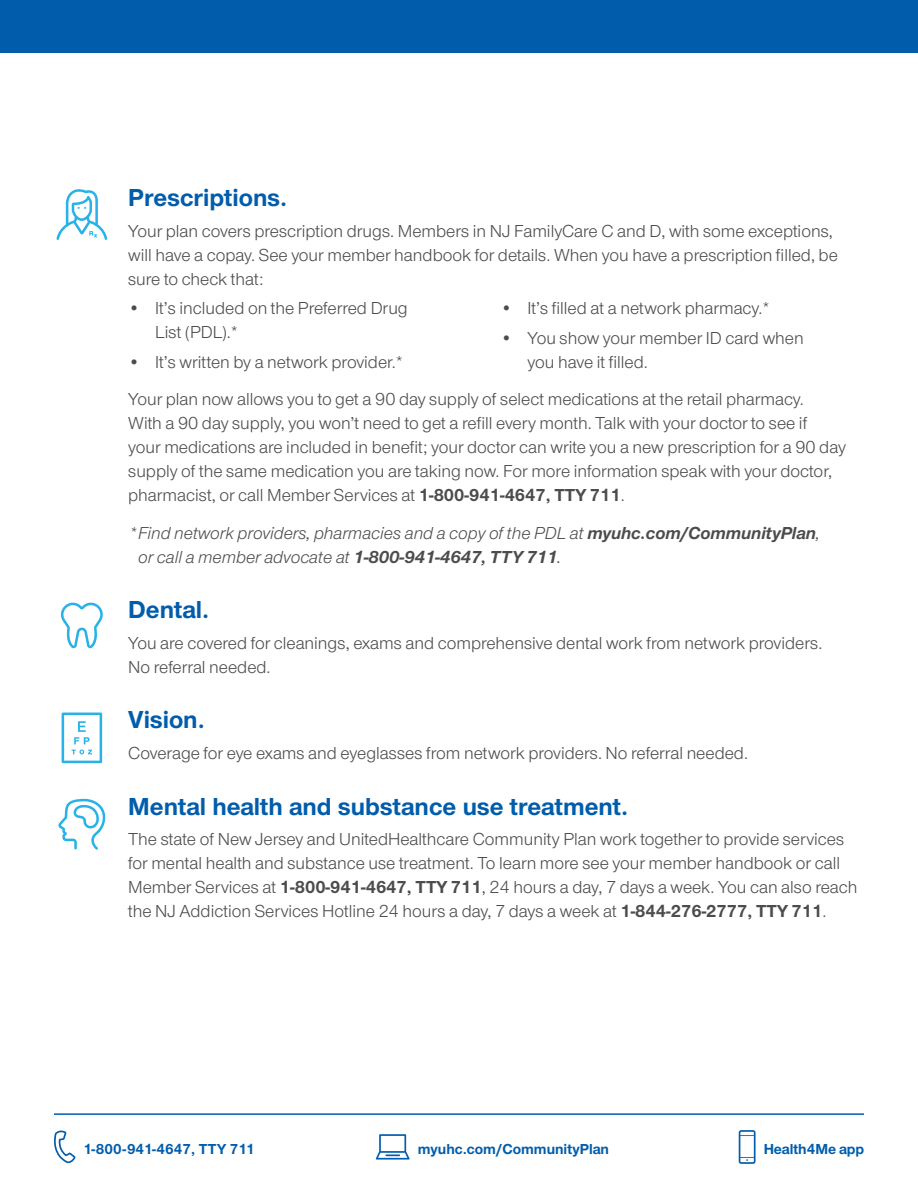
<style>
.page{position:relative;width:918px;height:1188px;background:#fff}
.page>*{position:absolute;margin:0;border:0;box-sizing:border-box;transform-origin:0 0}
.subhead___GSG___Base{font:700 25.5px "UHC Sans";color:#015dac}
.Body_AFTER_bullets{font:18px/24px "UHC Sans";color:#4c4c4c}
.Body___DkGray{font:18px/24px "UHC Sans";color:#4c4c4c}
.Body_BEFORE_bullets{font:18px/24px "UHC Sans";color:#4c4c4c}
.Body___DkGray-2{font:italic 18px/24px "UHC Sans";color:#4c4c4c}
.t1{font:700 15px "UHC Sans";color:#015dac}
.s1{font-weight:700}
</style>
<div class="page">
<svg style="left:54px;top:1131px;width:22px;height:32px"></svg>
<svg style="left:739px;top:1130px;width:17px;height:34px"></svg>
<svg style="left:376px;top:1134px;width:34px;height:26px"></svg>
<div style="left:0;top:0;width:918px;height:53px;background:#015dac"></div>
<hr style="left:54px;top:1113px;width:810px;height:2px;background:#015dac">
<svg style="left:61px;top:603px;width:42px;height:45px"></svg>
<svg style="left:58px;top:799px;width:48px;height:51px"></svg>
<svg style="left:62px;top:713px;width:40px;height:50px"></svg>
<svg style="left:56px;top:189px;width:51px;height:51px"></svg>
<p class="subhead___GSG___Base" style="left:128px;top:180px;width:161px">Prescriptions.</p>
<p class="Body_BEFORE_bullets" style="left:128px;top:218px;width:711px">Your plan covers prescription drugs. Members in NJ FamilyCare C and D, with some exceptions, will have a copay. See your member handbook for details. When you have a prescription filled, be sure to check that:</p>
<p class="Body_AFTER_bullets" style="left:155px;top:296px;width:254px;text-indent:-27px">• It’s included on the Preferred Drug<br>List (PDL).*</p>
<p class="Body_AFTER_bullets" style="left:128px;top:349px;width:278px">• It’s written by a network provider.*</p>
<p class="Body_AFTER_bullets" style="left:501px;top:296px;width:272px">• It’s filled at a network pharmacy.*</p>
<p class="Body_AFTER_bullets" style="left:528px;top:325px;width:278px;text-indent:-27px">• You show your member ID card when you have it filled.</p>
<p class="Body_AFTER_bullets" style="left:128px;top:386px;width:719px">Your plan now allows you to get a 90 day supply of select medications at the retail pharmacy.<br>With a 90 day supply, you won’t need to get a refill every month. Talk with your doctor to see if<br>your medications are included in benefit; your doctor can write you a new prescription for a 90 day supply of the same medication you are taking now. For more information speak with your doctor, pharmacist, or call Member Services at <span class="s1">1-800-941-4647, TTY 711</span>.</p>
<p class="Body___DkGray-2" style="left:138px;top:520px;width:683px;text-indent:-10px">*Find network providers, pharmacies and a copy of the PDL at <span class="s1">myuhc.com/CommunityPlan</span>, or call a member advocate at <span class="s1">1-800-941-4647, TTY 711</span>.</p>
<p class="subhead___GSG___Base" style="left:128px;top:592px;width:82px">Dental.</p>
<p class="Body___DkGray" style="left:128px;top:630px;width:696px">You are covered for cleanings, exams and comprehensive dental work from network providers.<br>No referral needed.</p>
<p class="subhead___GSG___Base" style="left:128px;top:703px;width:78px">Vision.</p>
<p class="Body___DkGray" style="left:128px;top:740px;width:621px">Coverage for eye exams and eyeglasses from network providers. No referral needed.</p>
<p class="subhead___GSG___Base" style="left:128px;top:789px;width:501px">Mental health and substance use treatment.</p>
<p class="Body___DkGray" style="left:128px;top:827px;width:731px">The state of New Jersey and UnitedHealthcare Community Plan work together to provide services for mental health and substance use treatment. To learn more see your member handbook or call Member Services at <span class="s1">1-800-941-4647, TTY 711</span>, 24 hours a day, 7 days a week. You can also reach the NJ Addiction Services Hotline 24 hours a day, 7 days a week at <span class="s1">1-844-276-2777, TTY 711</span>.</p>
<p class="t1" style="left:84px;top:1138px;width:173px">1-800-941-4647, TTY 711</p>
<p class="t1" style="left:418px;top:1138px;width:193px">myuhc.com/CommunityPlan</p>
<p class="t1" style="left:764px;top:1138px;width:102px">Health4Me app</p>
</div>
